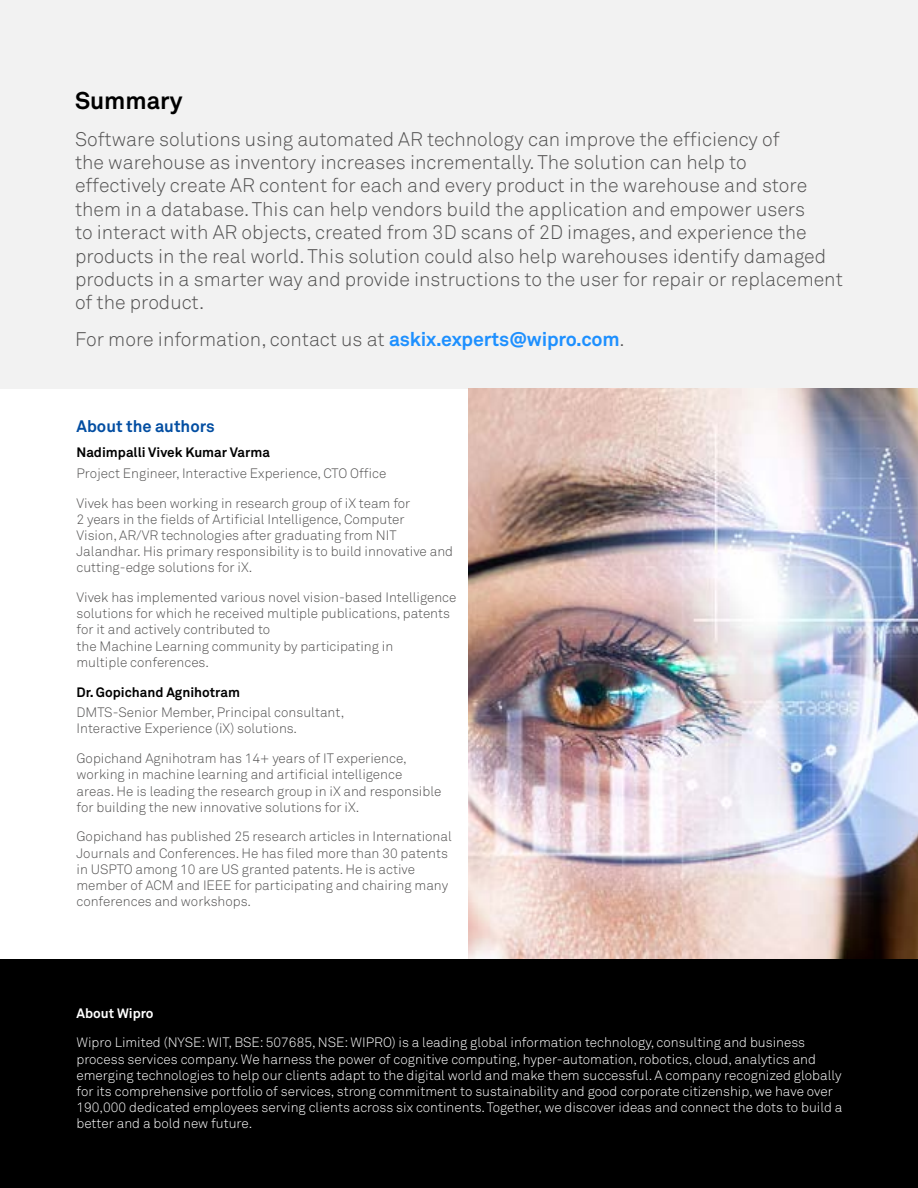
<style>
.page{position:relative;width:918px;height:1188px;background:#fff}
.page>*{position:absolute;margin:0;border:0;box-sizing:border-box;transform-origin:0 0}
.t1{font:700 24px "Wipro Akkurat";color:#000}
.t2{font:300 19.5px/23.4px "Wipro Akkurat";color:#525151}
.t3{font:700 16.5px "Wipro Akkurat";color:#034ea2}
.t4{font:300 13.5px/16.2px "Wipro Akkurat";color:#525151}
.t5{font:300 13.5px/16.2px "Wipro Akkurat";color:#fff}
.t6{font:700 13.5px "Wipro Akkurat";color:#000}
.t7{font:700 13.5px "Wipro Akkurat";color:#fff}
.s1{font-weight:700;color:#1e90ff}
</style>
<div class="page">
<div style="left:0;top:0;width:918px;height:388px;background:#f2f2f2"></div>
<img style="left:468px;top:389px;width:450px;height:571px">
<div style="left:0;top:960px;width:918px;height:228px;background:#000"></div>
<h1 class="t1" style="left:75px;top:86px;width:109px">Summary</h1>
<p class="t2" style="left:75px;top:127px;width:769px">Software solutions using automated AR technology can improve the efficiency of<br>the warehouse as inventory increases incrementally. The solution can help to<br>effectively create AR content for each and every product in the warehouse and store them in a database. This can help vendors build the application and empower users<br>to interact with AR objects, created from 3D scans of 2D images, and experience the products in the real world. This solution could also help warehouses identify damaged products in a smarter way and provide instructions to the user for repair or replacement of the product.</p>
<h2 class="t2" style="left:75px;top:328px;width:551px">For more information, contact us at <span class="s1">askix.experts@wipro.com</span>.</h2>
<p class="t3" style="left:76px;top:416px;width:140px">About the authors</p>
<p class="t6" style="left:76px;top:444px;width:195px">Nadimpalli Vivek Kumar Varma</p>
<p class="t4" style="left:76px;top:458px;width:335px;line-height:29.7px">Project Engineer, Interactive Experience, CTO Office<br>Vivek has been working in research group of iX team for</p>
<p class="t4" style="left:76px;top:511px;width:378px">2 years in the fields of Artificial Intelligence, Computer<br>Vision, AR/VR technologies after graduating from NIT Jalandhar. His primary responsibility is to build innovative and cutting-edge solutions for iX.</p>
<p class="t4" style="left:76px;top:589px;width:381px">Vivek has implemented various novel vision-based Intelligence solutions for which he received multiple publications, patents for it and actively contributed to<br>the Machine Learning community by participating in<br>multiple conferences.</p>
<p class="t6" style="left:76px;top:684px;width:165px">Dr. Gopichand Agnihotram</p>
<p class="t4" style="left:76px;top:704px;width:269px">DMTS-Senior Member, Principal consultant,<br>Interactive Experience (iX) solutions.</p>
<p class="t4" style="left:76px;top:750px;width:366px">Gopichand Agnihotram has 14+ years of IT experience, working in machine learning and artificial intelligence areas. He is leading the research group in iX and responsible for building the new innovative solutions for iX.</p>
<p class="t4" style="left:76px;top:829px;width:377px">Gopichand has published 25 research articles in International Journals and Conferences. He has filed more than 30 patents in USPTO among 10 are US granted patents. He is active member of ACM and IEEE for participating and chairing many conferences and workshops.</p>
<p class="t7" style="left:76px;top:1005px;width:79px">About Wipro</p>
<p class="t5" style="left:76px;top:1035px;width:767px">Wipro Limited (NYSE: WIT, BSE: 507685, NSE: WIPRO) is a leading global information technology, consulting and business process services company. We harness the power of cognitive computing, hyper-automation, robotics, cloud, analytics and emerging technologies to help our clients adapt to the digital world and make them successful. A company recognized globally for its comprehensive portfolio of services, strong commitment to sustainability and good corporate citizenship, we have over 190,000 dedicated employees serving clients across six continents. Together, we discover ideas and connect the dots to build a better and a bold new future.</p>
</div>
